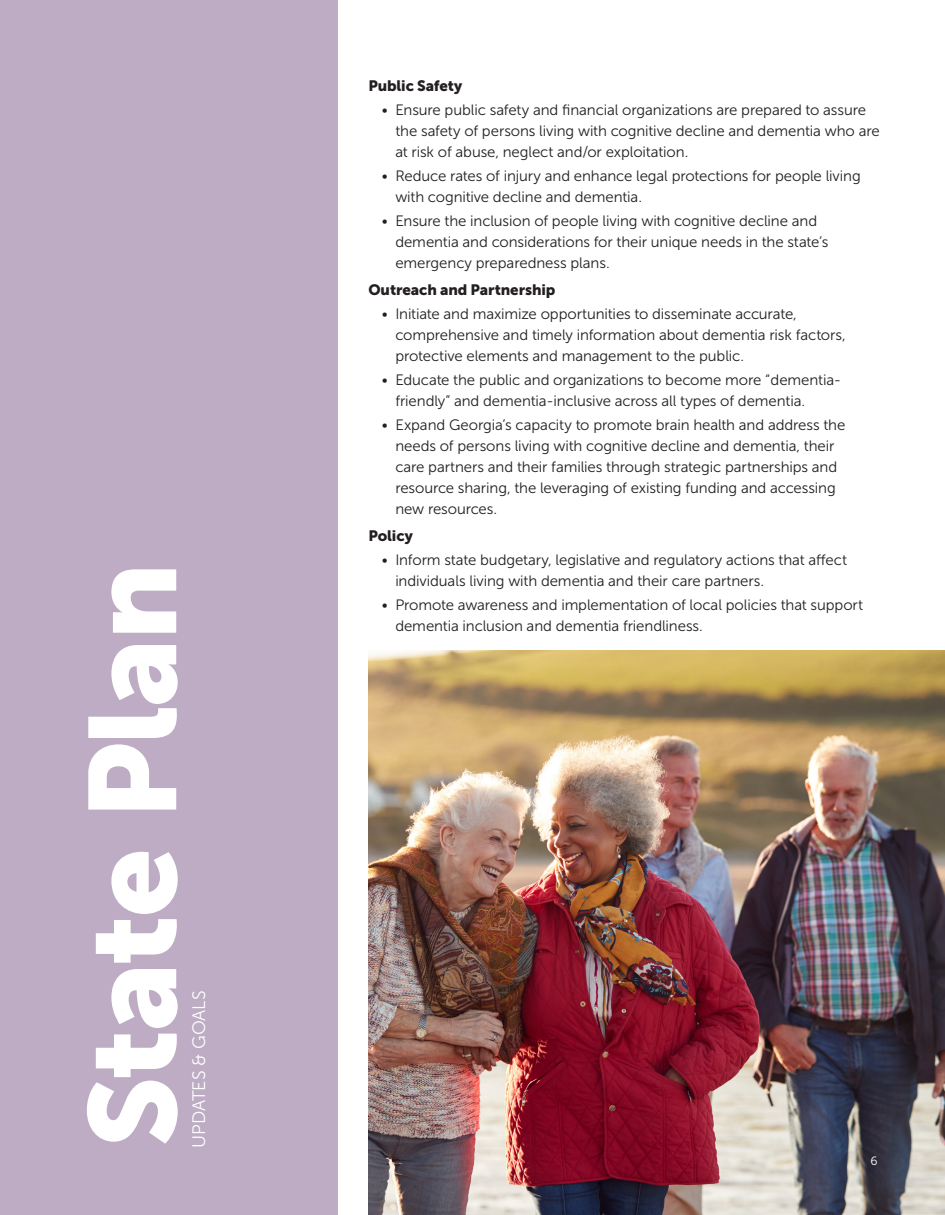
<style>
.page{position:relative;width:945px;height:1215px;background:#fff}
.page>*{position:absolute;margin:0;border:0;box-sizing:border-box;transform-origin:0 0}
.t1{font:123px "Museo Sans 900";letter-spacing:-.02em;color:#fff}
.t2{font:18px "Museo Sans 300";letter-spacing:-.005em;color:#fff}
.t3{font:15px/21px "Museo Sans 300";letter-spacing:-.005em;color:#231f20}
.t4{font:15px "Museo Sans 900";letter-spacing:-.005em;color:#231f20}
.t5{font:12px "Museo Sans 300";color:#fff}
</style>
<div class="page">
<div style="left:0;top:0;width:338px;height:1215px;background:#bdacc3"></div>
<img style="left:368px;top:650px;width:577px;height:565px">
<p class="t1" style="left:63px;top:1148px;width:587px;rotate:-90deg">State Plan</p>
<p class="t2" style="left:189px;top:1148px;width:158px;rotate:-90deg">UPDATES &amp; GOALS</p>
<p class="t4" style="left:368px;top:77px;width:96px">Public Safety</p>
<p class="t3" style="left:395px;top:99px;width:486px;text-indent:-14px">• Ensure public safety and financial organizations are prepared to assure the safety of persons living with cognitive decline and dementia who are at risk of abuse, neglect and/or exploitation.</p>
<p class="t3" style="left:395px;top:165px;width:467px;text-indent:-14px">• Reduce rates of injury and enhance legal protections for people living with cognitive decline and dementia.</p>
<p class="t3" style="left:395px;top:210px;width:435px;text-indent:-14px">• Ensure the inclusion of people living with cognitive decline and dementia and considerations for their unique needs in the state’s emergency preparedness plans.</p>
<p class="t4" style="left:368px;top:281px;width:189px">Outreach and Partnership</p>
<p class="t3" style="left:395px;top:303px;width:452px;text-indent:-14px">• Initiate and maximize opportunities to disseminate accurate, comprehensive and timely information about dementia risk factors, protective elements and management to the public.</p>
<p class="t3" style="left:395px;top:369px;width:447px;text-indent:-14px">• Educate the public and organizations to become more “dementia&shy;friendly” and dementia-inclusive across all types of dementia.</p>
<p class="t3" style="left:395px;top:414px;width:452px;text-indent:-14px">• Expand Georgia’s capacity to promote brain health and address the needs of persons living with cognitive decline and dementia, their care partners and their families through strategic partnerships and resource sharing, the leveraging of existing funding and accessing new resources.</p>
<p class="t4" style="left:368px;top:527px;width:46px">Policy</p>
<p class="t3" style="left:395px;top:549px;width:453px;text-indent:-14px">• Inform state budgetary, legislative and regulatory actions that affect individuals living with dementia and their care partners.</p>
<p class="t3" style="left:395px;top:594px;width:469px;text-indent:-14px">• Promote awareness and implementation of local policies that support dementia inclusion and dementia friendliness.</p>
<p class="t5" style="left:870px;top:1154px;width:9px">6</p>
</div>
